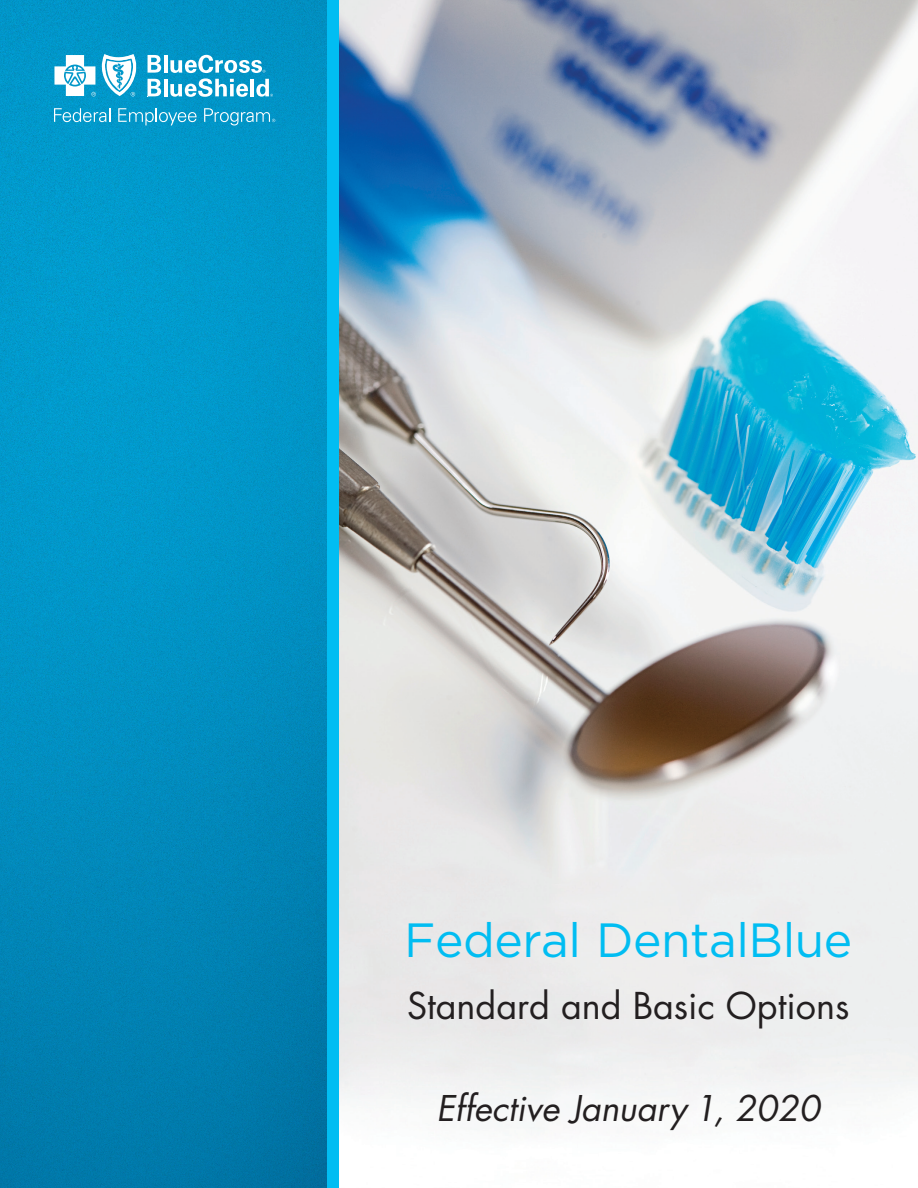
<style>
.page{position:relative;width:918px;height:1188px;background:#fff}
.page>*{position:absolute;margin:0;border:0;box-sizing:border-box;transform-origin:0 0}
.t1{font:48px "Gotham";letter-spacing:-.01em;color:#01bdf2}
.t2{font:36px "Futura Std";color:#231f20}
.t3{font:italic 34.5px "Futura Std";color:#231f20}
</style>
<div class="page">
<img style="left:0;top:0;width:327px;height:1188px">
<img style="left:338px;top:0;width:580px;height:1188px">
<div style="left:327px;top:0;width:11px;height:1188px;background:#01bdf2"></div>
<svg style="left:54px;top:108px;width:56px;height:14px"></svg>
<svg style="left:118px;top:108px;width:79px;height:17px"></svg>
<svg style="left:148px;top:55px;width:13px;height:18px"></svg>
<hr style="left:164px;top:55px;width:3px;height:18px;background:#fff">
<svg style="left:148px;top:79px;width:13px;height:17px"></svg>
<hr style="left:164px;top:79px;width:3px;height:17px;background:#fff">
<svg style="left:170px;top:55px;width:103px;height:42px"></svg>
<svg style="left:204px;top:108px;width:71px;height:17px"></svg>
<svg style="left:102px;top:54px;width:36px;height:42px"></svg>
<svg style="left:54px;top:55px;width:42px;height:41px"></svg>
<p class="t1" style="left:404px;top:909px;width:450px">Federal DentalBlue</p>
<p class="t2" style="left:407px;top:983px;width:444px">Standard and Basic Options</p>
<p class="t3" style="left:437px;top:1086px;width:385px">Effective January 1, 2020</p>
</div>
